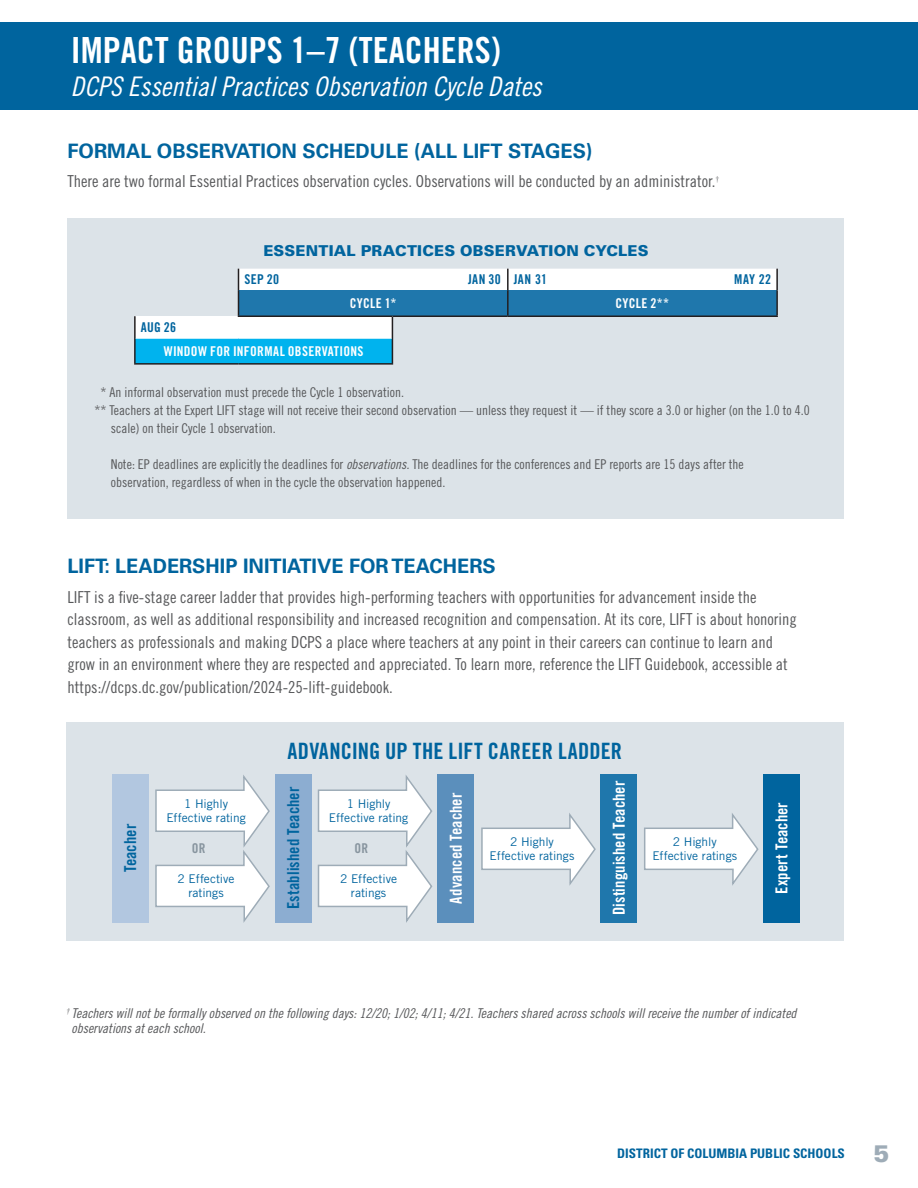
<style>
.page{position:relative;width:918px;height:1188px;background:#fff}
.page>*{position:absolute;margin:0;border:0;box-sizing:border-box;transform-origin:0 0}
.t1{font:36px "Trade Gothic LT Std Bd Cn 20";color:#fff}
.t2{font:27px "Trade Gothic LT Std Cn 18 Obl";color:#fff}
.table_head1{font:22.5px "Trade Gothic LT Std Bd Cn 20";letter-spacing:.01em;color:#00649e}
.Subhead_1{font:700 19.8px "Univers LT Std";color:#00649e}
.Body_Text{font:16.5px/22.5px "Trade Gothic LT Std Cn 18";color:#57585a}
.table_head1-2{font:16.5px "Trade Gothic LT Std Bd Cn 20";letter-spacing:.005em;color:#fff}
.table_head1-3{font:16.5px "Trade Gothic LT Std Bd Cn 20";letter-spacing:.005em;color:#00649e}
.Sample_chart_name{font:900 15px "Univers LT Std";letter-spacing:.01em;color:#00649e}
.Body_Text-2{font:13.5px/18px "Trade Gothic LT Std Cn 18";color:#57585a}
.Rubric_note{font:13.5px/15px "Trade Gothic LT Std Cn 18 Obl";color:#57585a}
.table_head1-4{font:13.5px "Trade Gothic LT Std Bd Cn 20";letter-spacing:.02em;color:#fff}
.table_head1-5{font:13.5px "Trade Gothic LT Std Bd Cn 20";letter-spacing:.025em;color:#00649e}
.table_head1-6{font:13.5px "Trade Gothic LT Std Bd Cn 20";color:#88959f}
.t3{font:700 condensed 13.2px "Univers LT Std";color:#00649e}
.table_head1-7{font:12px/13.5px "Trade Gothic LT Std";letter-spacing:-.005em;color:#00649e;text-align:center}
.s1{font-family:"Trade Gothic LT Std Cn 18 Obl"}
.s2{font-weight:900;font-stretch:normal;font-size:24px;color:#9eacb7}
</style>
<div class="page">
<div style="left:0;top:23px;width:918px;height:87px;background:#00649e"></div>
<div style="left:66px;top:722px;width:778px;height:219px;background:#dce3e8"></div>
<svg style="left:481px;top:813px;width:115px;height:73px"></svg>
<svg style="left:644px;top:813px;width:115px;height:73px"></svg>
<div style="left:112px;top:774px;width:36px;height:149px;background:#b2c7e0"></div>
<div style="left:275px;top:774px;width:36px;height:149px;background:#8cadd1"></div>
<div style="left:438px;top:774px;width:36px;height:149px;background:#5b8fbc"></div>
<div style="left:601px;top:774px;width:36px;height:149px;background:#1f77ac"></div>
<div style="left:763px;top:774px;width:37px;height:149px;background:#00649e"></div>
<svg style="left:317px;top:775px;width:116px;height:148px"></svg>
<svg style="left:155px;top:775px;width:115px;height:148px"></svg>
<div style="left:68px;top:218px;width:776px;height:300px;background:#dce3e8"></div>
<div style="left:135px;top:316px;width:257px;height:22px;background:#fff"></div>
<div style="left:135px;top:338px;width:257px;height:26px;background:#00b3ee"></div>
<hr style="left:776px;top:269px;width:2px;height:21px;background:#231f20">
<hr style="left:776px;top:290px;width:2px;height:26px;background:#231f20">
<hr style="left:508px;top:316px;width:270px;height:1px;background:#231f20">
<hr style="left:134px;top:338px;width:2px;height:25px;background:#231f20">
<hr style="left:134px;top:363px;width:105px;height:2px;background:#231f20">
<hr style="left:239px;top:363px;width:154px;height:2px;background:#231f20">
<hr style="left:136px;top:337px;width:103px;height:2px;background:#fff">
<hr style="left:134px;top:316px;width:2px;height:22px;background:#231f20">
<svg style="left:238px;top:269px;width:539px;height:94px"></svg>
<hr style="left:238px;top:316px;width:154px;height:1px;background:#231f20">
<hr style="left:392px;top:316px;width:116px;height:1px;background:#231f20">
<p class="t1" style="left:71px;top:28px;width:431px">IMPACT GROUPS 1–7 (TEACHERS)</p>
<p class="t2" style="left:71px;top:70px;width:472px">DCPS Essential Practices Observation Cycle Dates</p>
<p class="Subhead_1" style="left:68px;top:139px;width:527px">FORMAL OBSERVATION SCHEDULE (ALL LIFT STAGES)</p>
<p class="Body_Text" style="left:68px;top:170px;width:653px">There are two formal Essential Practices observation cycles. Observations will be conducted by an administrator.<sup>†</sup></p>
<p class="Sample_chart_name" style="left:263px;top:241px;width:387px">ESSENTIAL PRACTICES OBSERVATION CYCLES</p>
<p class="table_head1-5" style="left:245px;top:271px;width:36px">SEP 20</p>
<p class="table_head1-5" style="left:468px;top:271px;width:34px">JAN 30</p>
<p class="table_head1-5" style="left:514px;top:271px;width:35px">JAN 31</p>
<p class="table_head1-5" style="left:734px;top:271px;width:38px">MAY 22</p>
<p class="table_head1-4" style="left:350px;top:295px;width:48px">CYCLE 1*</p>
<p class="table_head1-4" style="left:616px;top:295px;width:55px">CYCLE 2**</p>
<p class="table_head1-5" style="left:141px;top:319px;width:37px">AUG 26</p>
<p class="table_head1-4" style="left:164px;top:343px;width:201px">WINDOW FOR INFORMAL OBSERVATIONS</p>
<p class="Body_Text-2" style="left:100px;top:383px;width:305px">* An informal observation must precede the Cycle 1 observation.</p>
<p class="Body_Text-2" style="left:94px;top:401px;width:717px">** Teachers at the Expert LIFT stage will not receive their second observation — unless they request it — if they score a 3.0 or higher (on the 1.0 to 4.0</p>
<p class="Body_Text-2" style="left:111px;top:419px;width:166px">scale) on their Cycle 1 observation.</p>
<p class="Body_Text-2" style="left:111px;top:455px;width:634px">Note: EP deadlines are explicitly the deadlines for <span class="s1">observations.</span> The deadlines for the conferences and EP reports are 15 days after the observation, regardless of when in the cycle the observation happened.</p>
<p class="Subhead_1" style="left:68px;top:555px;width:430px">LIFT: LEADERSHIP INITIATIVE FOR TEACHERS</p>
<p class="Body_Text" style="left:68px;top:585px;width:731px">LIFT is a five-stage career ladder that provides high-performing teachers with opportunities for advancement inside the classroom, as well as additional responsibility and increased recognition and compensation. At its core, LIFT is about honoring teachers as professionals and making DCPS a place where teachers at any point in their careers can continue to learn and grow in an environment where they are respected and appreciated. To learn more, reference the LIFT Guidebook, accessible at https://dcps.dc.gov/publication/2024-25-lift-guidebook.</p>
<p class="table_head1-3" style="left:120px;top:872px;width:50px;rotate:-90deg">Teacher</p>
<p class="table_head1-7" style="left:166px;top:797px;width:81px">1 Highly<br>Effective rating</p>
<p class="table_head1-6" style="left:192px;top:840px;width:15px">OR</p>
<p class="table_head1-7" style="left:178px;top:872px;width:58px">2 Effective ratings</p>
<p class="table_head1" style="left:287px;top:737px;width:336px">ADVANCING UP THE LIFT CAREER LADDER</p>
<p class="table_head1-3" style="left:283px;top:909px;width:124px;rotate:-90deg">Established Teacher</p>
<p class="table_head1-7" style="left:329px;top:797px;width:81px">1 Highly<br>Effective rating</p>
<p class="table_head1-6" style="left:355px;top:840px;width:15px">OR</p>
<p class="table_head1-7" style="left:340px;top:872px;width:58px">2 Effective ratings</p>
<p class="table_head1-2" style="left:446px;top:904px;width:112px;rotate:-90deg">Advanced Teacher</p>
<p class="table_head1-2" style="left:609px;top:915px;width:136px;rotate:-90deg">Distinguished Teacher</p>
<p class="table_head1-7" style="left:490px;top:835px;width:86px">2 Highly<br>Effective ratings</p>
<p class="table_head1-7" style="left:652px;top:835px;width:86px">2 Highly<br>Effective ratings</p>
<p class="table_head1-2" style="left:772px;top:894px;width:94px;rotate:-90deg">Expert Teacher</p>
<p class="Rubric_note" style="left:72px;top:1006px;width:727px;text-indent:-6px"><sup>†</sup> Teachers will not be formally observed on the following days: 12/20; 1/02; 4/11; 4/21. Teachers shared across schools will receive the number of indicated observations at each school.</p>
<p class="t3" style="left:617px;top:1145px;width:274px">DISTRICT OF COLUMBIA PUBLIC SCHOOLS <span class="s2">5</span></p>
</div>
